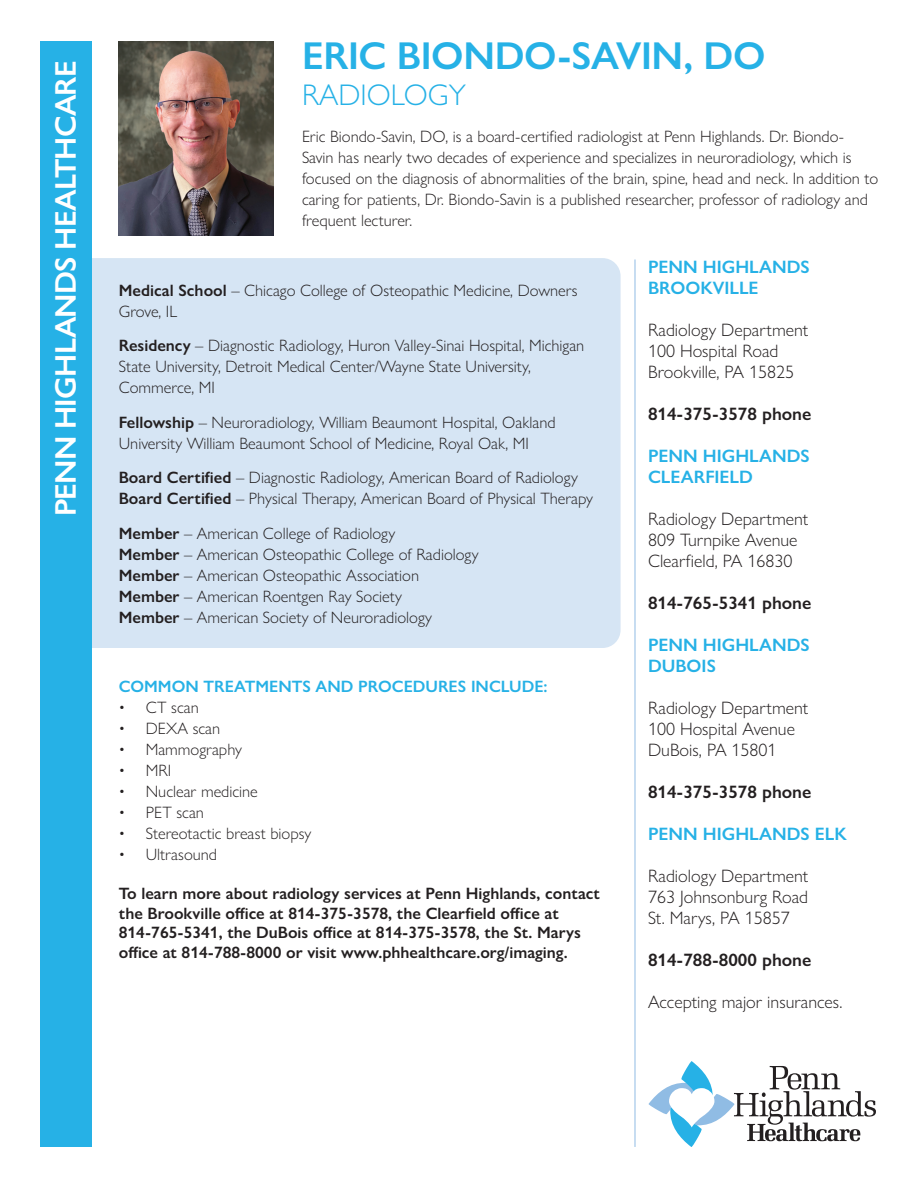
<style>
.page{position:relative;width:918px;height:1188px;background:#fff}
.page>*{position:absolute;margin:0;border:0;box-sizing:border-box;transform-origin:0 0}
.t1{font:600 39px "Gill Sans Nova";letter-spacing:-.01em;color:#26b1e6}
.t2{font:600 30px "Gill Sans Nova";letter-spacing:-.025em;color:#fff}
.t3{font:300 30px "Gill Sans Nova";color:#26b1e6}
.t4{font:300 18px "Gill Sans Nova";color:#231f20}
.t5{font:600 18px "Gill Sans Nova";color:#26b1e6}
.t6{font:600 18px "Gill Sans Nova";color:#231f20}
.t7{font:300 16.5px/21px "Gill Sans Nova";color:#231f20}
.t8{font:600 16.5px/19.5px "Gill Sans Nova";color:#231f20}
.t9{font:600 16.5px "Gill Sans Nova";color:#26b1e6}
.s1{font-weight:600}
</style>
<div class="page">
<img style="left:119px;top:41px;width:154px;height:194px">
<div style="left:59px;top:258px;width:562px;height:390px;background:#d6e5f4;border-radius:18px"></div>
<div style="left:41px;top:41px;width:51px;height:1106px;background:#26b1e6"></div>
<hr style="left:635px;top:260px;width:1px;height:887px;background:#90bce4">
<svg style="left:648px;top:1061px;width:228px;height:86px"></svg>
<p class="t2" style="left:47px;top:516px;width:457px;rotate:-90deg">PENN HIGHLANDS HEALTHCARE</p>
<p class="t1" style="left:302px;top:32px;width:465px">ERIC BIONDO-SAVIN, DO</p>
<p class="t3" style="left:302px;top:77px;width:166px">RADIOLOGY</p>
<p class="t7" style="left:302px;top:125px;width:578px">Eric Biondo-Savin, DO, is a board-certified radiologist at Penn Highlands. Dr. Biondo-Savin has nearly two decades of experience and specializes in neuroradiology, which is focused on the diagnosis of abnormalities of the brain, spine, head and neck. In addition to caring for patients, Dr. Biondo-Savin is a published researcher, professor of radiology and frequent lecturer.</p>
<p class="t7" style="left:119px;top:279px;width:460px"><span class="s1">Medical School</span> – Chicago College of Osteopathic Medicine, Downers<br>Grove, IL</p>
<p class="t7" style="left:119px;top:335px;width:467px"><span class="s1">Residency</span> – Diagnostic Radiology, Huron Valley-Sinai Hospital, Michigan<br>State University, Detroit Medical Center/Wayne State University,<br>Commerce, MI</p>
<p class="t7" style="left:119px;top:411px;width:438px"><span class="s1">Fellowship</span> – Neuroradiology, William Beaumont Hospital, Oakland<br>University William Beaumont School of Medicine, Royal Oak, MI</p>
<p class="t7" style="left:119px;top:467px;width:476px"><span class="s1">Board Certified</span> – Diagnostic Radiology, American Board of Radiology<br><span class="s1">Board Certified</span> – Physical Therapy, American Board of Physical Therapy</p>
<p class="t7" style="left:119px;top:522px;width:362px"><span class="s1">Member</span> – American College of Radiology<br><span class="s1">Member</span> – American Osteopathic College of Radiology <span class="s1">Member</span> – American Osteopathic Association <span class="s1">Member</span> – American Roentgen Ray Society<br><span class="s1">Member</span> – American Society of Neuroradiology</p>
<p class="t9" style="left:119px;top:677px;width:430px">COMMON TREATMENTS AND PROCEDURES INCLUDE:</p>
<p class="t7" style="left:119px;top:697px;width:81px">• CT scan</p>
<p class="t7" style="left:119px;top:718px;width:103px">• DEXA scan</p>
<p class="t7" style="left:119px;top:739px;width:125px">• Mammography</p>
<p class="t7" style="left:119px;top:760px;width:54px">• MRI</p>
<p class="t7" style="left:119px;top:781px;width:141px">• Nuclear medicine</p>
<p class="t7" style="left:119px;top:802px;width:87px">• PET scan</p>
<p class="t7" style="left:119px;top:823px;width:194px">• Stereotactic breast biopsy</p>
<p class="t7" style="left:119px;top:844px;width:100px">• Ultrasound</p>
<p class="t8" style="left:119px;top:884px;width:483px">To learn more about radiology services at Penn Highlands, contact the Brookville office at 814-375-3578, the Clearfield office at 814-765-5341, the DuBois office at 814-375-3578, the St. Marys office at 814-788-8000 or visit www.phhealthcare.org/imaging.</p>
<p class="t5" style="left:648px;top:255px;width:163px">PENN HIGHLANDS</p>
<p class="t5" style="left:648px;top:276px;width:112px">BROOKVILLE</p>
<p class="t4" style="left:648px;top:319px;width:162px">Radiology Department</p>
<p class="t4" style="left:648px;top:340px;width:132px">100 Hospital Road</p>
<p class="t4" style="left:648px;top:361px;width:148px">Brookville, PA 15825</p>
<p class="t6" style="left:648px;top:402px;width:165px">814-375-3578 phone</p>
<p class="t5" style="left:648px;top:444px;width:163px">PENN HIGHLANDS</p>
<p class="t5" style="left:648px;top:465px;width:107px">CLEARFIELD</p>
<p class="t4" style="left:648px;top:508px;width:162px">Radiology Department</p>
<p class="t4" style="left:648px;top:529px;width:151px">809 Turnpike Avenue</p>
<p class="t4" style="left:648px;top:550px;width:146px">Clearfield, PA 16830</p>
<p class="t6" style="left:648px;top:591px;width:165px">814-765-5341 phone</p>
<p class="t5" style="left:648px;top:633px;width:163px">PENN HIGHLANDS</p>
<p class="t5" style="left:648px;top:654px;width:69px">DUBOIS</p>
<p class="t4" style="left:648px;top:697px;width:162px">Radiology Department</p>
<p class="t4" style="left:648px;top:718px;width:148px">100 Hospital Avenue</p>
<p class="t4" style="left:648px;top:739px;width:130px">DuBois, PA 15801</p>
<p class="t6" style="left:648px;top:780px;width:165px">814-375-3578 phone</p>
<p class="t5" style="left:648px;top:822px;width:200px">PENN HIGHLANDS ELK</p>
<p class="t4" style="left:648px;top:865px;width:162px">Radiology Department</p>
<p class="t4" style="left:648px;top:886px;width:162px">763 Johnsonburg Road</p>
<p class="t4" style="left:648px;top:907px;width:143px">St. Marys, PA 15857</p>
<p class="t6" style="left:648px;top:948px;width:165px">814-788-8000 phone</p>
<p class="t4" style="left:648px;top:991px;width:196px">Accepting major insurances.</p>
</div>
